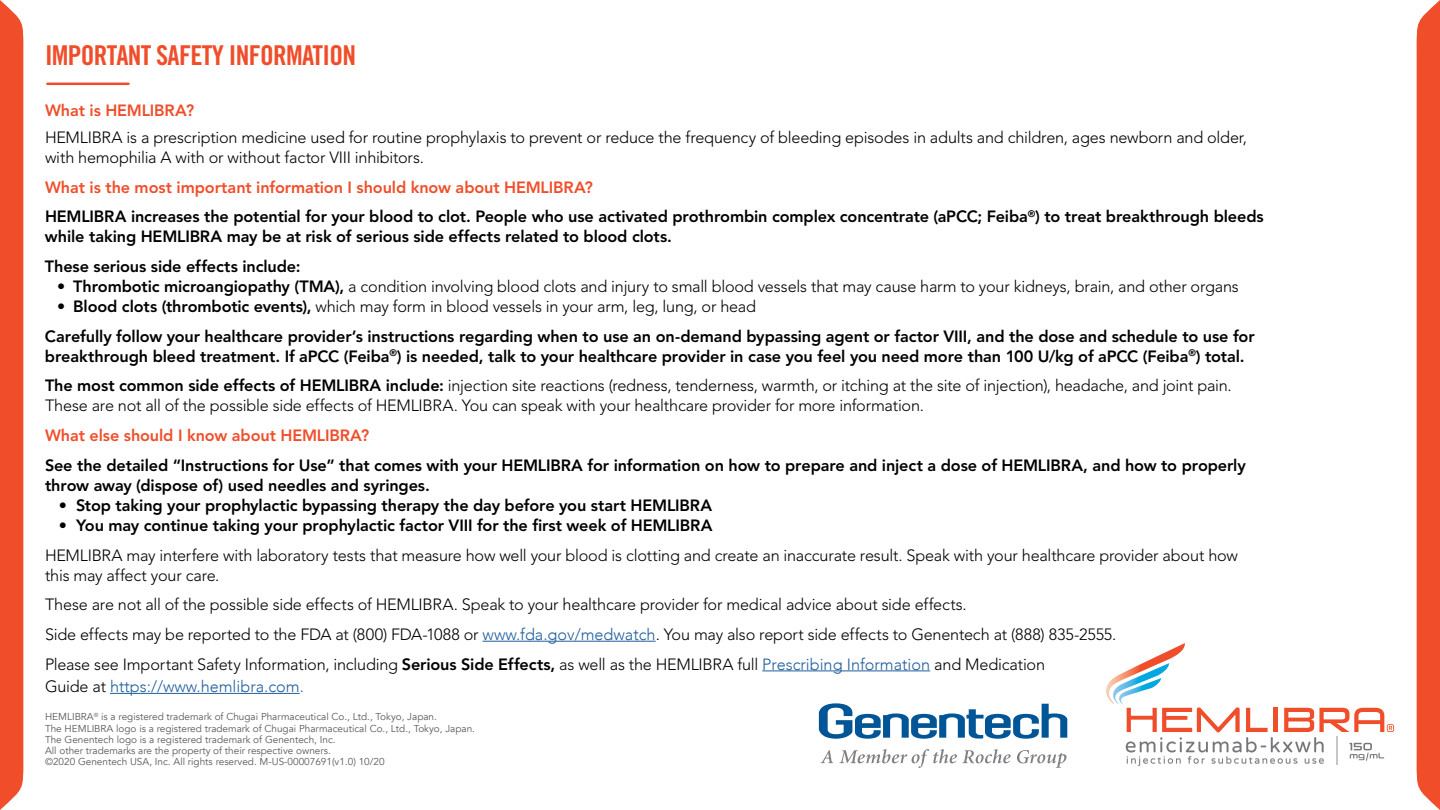
<style>
.page{position:relative;width:1440px;height:810px;background:#fff}
.page>*{position:absolute;margin:0;border:0;box-sizing:border-box;transform-origin:0 0}
.t1{font:27.38px "Trade Gothic LT Std Bd Cn 20";letter-spacing:-.025em;color:#f04e2a}
.t2{font:800 16.25px/29.8px "Avenir LT Std";letter-spacing:-.01em;color:#000}
.t3{font:300 16.25px/20px "Avenir LT Std";letter-spacing:-.015em;color:#000}
.t4{font:800 16.25px "Avenir LT Std";letter-spacing:-.01em;color:#f04e2a}
.t5{font:300 16.25px "Avenir";color:#215e9e}
.t6{font:10px/11.2px "Avenir";color:#58595b}
.s1{color:#f04e2a}
.s2{font-weight:800}
.s3{font-weight:300}
.s4{font-family:"Avenir";color:#215e9e}
.s5{font-family:"Avenir LT Std";color:#000}
</style>
<div class="page">
<hr style="left:483px;top:641px;width:173px;height:1px;background:#215e9e">
<hr style="left:762px;top:670px;width:168px;height:1px;background:#215e9e">
<hr style="left:110px;top:693px;width:190px;height:1px;background:#215e9e">
<svg style="left:1106px;top:643px;width:288px;height:123px"></svg>
<svg style="left:1416px;top:0;width:24px;height:810px;background:#f16546"></svg>
<div style="left:0;top:0;width:24px;height:810px;background:#f04e2a"></div>
<svg style="left:819px;top:703px;width:248px;height:36px"></svg>
<svg style="left:821px;top:749px;width:246px;height:19px"></svg>
<hr style="left:47px;top:83px;width:82px;height:2px;background:#f04e2a">
<h1 class="t1" style="left:45px;top:38px;width:313px">IMPORTANT SAFETY INFORMATION</h1>
<p class="t4" style="left:45px;top:101px;width:151px">What is HEMLIBRA?</p>
<p class="t3" style="left:45px;top:127px;width:1204px">HEMLIBRA is a prescription medicine used for routine prophylaxis to prevent or reduce the frequency of bleeding episodes in adults and children, ages newborn and older, with hemophilia A with or without factor VIII inhibitors.</p>
<p class="t2" style="left:45px;top:172px;width:1220px"><span class="s1">What is the most important information I should know about HEMLIBRA?<br></span>HEMLIBRA increases the potential for your blood to clot. People who use activated prothrombin complex concentrate (aPCC; Feiba<sup>®</sup>) to treat breakthrough bleeds</p>
<p class="t2" style="left:45px;top:222px;width:629px">while taking HEMLIBRA may be at risk of serious side effects related to blood clots.<br>These serious side effects include:</p>
<p class="t3" style="left:57px;top:277px;width:1183px">• <span class="s2">Thrombotic microangiopathy (TMA),</span> a condition involving blood clots and injury to small blood vessels that may cause harm to your kidneys, brain, and other organs</p>
<p class="t2" style="left:45px;top:292px;width:1211px;text-indent:12px"><span class="s3">•</span> Blood clots (thrombotic events), <span class="s3">which may form in blood vessels in your arm, leg, lung, or head<br></span>Carefully follow your healthcare provider’s instructions regarding when to use an on-demand bypassing agent or factor VIII, and the dose and schedule to use for</p>
<p class="t2" style="left:45px;top:341px;width:1201px">breakthrough bleed treatment. If aPCC (Feiba<sup>®</sup>) is needed, talk to your healthcare provider in case you feel you need more than 100 U/kg of aPCC (Feiba<sup>®</sup>) total.<br>The most common side effects of HEMLIBRA include: <span class="s3">injection site reactions (redness, tenderness, warmth, or itching at the site of injection), headache, and joint pain.</span></p>
<p class="t3" style="left:45px;top:396px;width:880px">These are not all of the possible side effects of HEMLIBRA. You can speak with your healthcare provider for more information.</p>
<p class="t4" style="left:45px;top:426px;width:326px">What else should I know about HEMLIBRA?</p>
<p class="t2" style="left:45px;top:455px;width:1202px;line-height:20px">See the detailed “Instructions for Use” that comes with your HEMLIBRA for information on how to prepare and inject a dose of HEMLIBRA, and how to properly throw away (dispose of) used needles and syringes.</p>
<p class="t2" style="left:59px;top:490px;width:655px">• Stop taking your prophylactic bypassing therapy the day before you start HEMLIBRA</p>
<p class="t2" style="left:59px;top:510px;width:655px">• You may continue taking your prophylactic factor VIII for the first week of HEMLIBRA</p>
<p class="t3" style="left:45px;top:545px;width:1194px">HEMLIBRA may interfere with laboratory tests that measure how well your blood is clotting and create an inaccurate result. Speak with your healthcare provider about how this may affect your care.</p>
<p class="t3" style="left:45px;top:590px;width:1073px;line-height:29.8px">These are not all of the possible side effects of HEMLIBRA. Speak to your healthcare provider for medical advice about side effects.<br>Side effects may be reported to the FDA at (800) FDA-1088 or <span class="s4">www.fda.gov/medwatch</span>. You may also report side effects to Genentech at (888) 835-2555.<br>Please see Important Safety Information, including <span class="s2">Serious Side Effects,</span> as well as the HEMLIBRA full <span class="s4">Prescribing Information</span> and Medication</p>
<p class="t5" style="left:45px;top:677px;width:260px"><span class="s5">Guide at</span> https://www.hemlibra.com.</p>
<p class="t6" style="left:45px;top:711px;width:432px">HEMLIBRA<sup>®</sup> is a registered trademark of Chugai Pharmaceutical Co., Ltd., Tokyo, Japan.<br>The HEMLIBRA logo is a registered trademark of Chugai Pharmaceutical Co., Ltd., Tokyo, Japan.<br>The Genentech logo is a registered trademark of Genentech, Inc.<br>All other trademarks are the property of their respective owners.<br>©2020 Genentech USA, Inc. All rights reserved. M-US-00007691(v1.0) 10/20</p>
</div>
